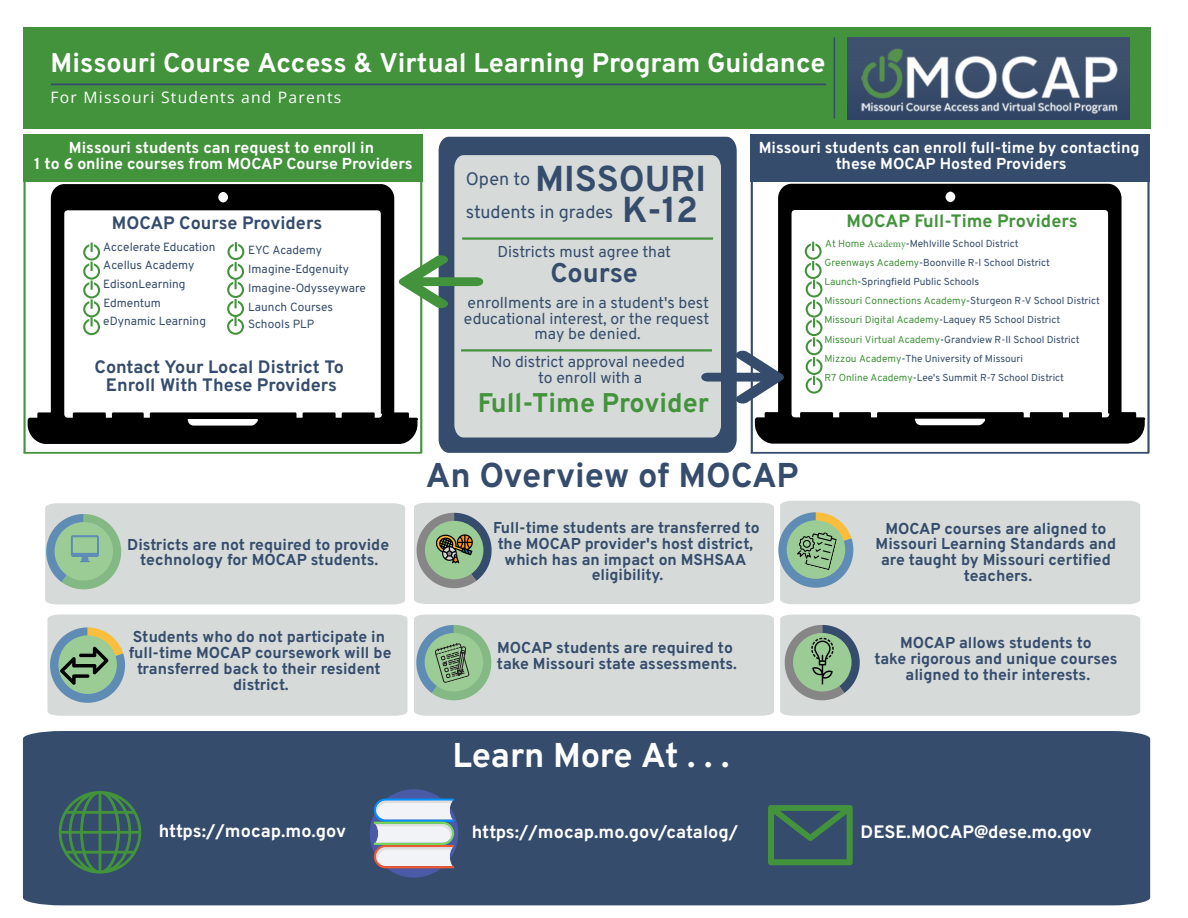
<style>
.page{position:relative;width:1188px;height:918px;background:#fff}
.page>*{position:absolute;margin:0;border:0;box-sizing:border-box;transform-origin:0 0}
.t1{font:700 36px "Overpass";color:#354c6d}
.t2{font:700 34.4px "Overpass";letter-spacing:-.005em;color:#354c6d}
.t3{font:700 34.4px "Overpass";letter-spacing:-.01em;color:#fff}
.t4{font:700 27px "Overpass";color:#fff}
.t5{font:700 27px "Overpass";color:#43933c}
.t6{font:700 27px "Overpass";letter-spacing:-.005em;color:#354c6d}
.t7{font:700 18px "Overpass";letter-spacing:-.005em;color:#fff}
.t8{font:700 18px/18px "Overpass";color:#354c6d;text-align:center}
.t9{font:700 18px "Overpass";color:#43933c}
.t10{font:18px "Overpass";color:#354c6d}
.t11{font:700 15.85px/15.8px "Overpass";color:#fff;text-align:center}
.t12{font:700 15.75px/15.8px "Overpass";color:#354c6d;text-align:center}
.t13{font:15.75px/15.8px "Overpass";color:#354c6d;text-align:center}
.t14{font:15.75px "Open Sans";letter-spacing:.075em;color:#fff}
.t15{font:11.85px/18.7px "Overpass";color:#354c6d}
.t16{font:10.1px/19.1px "Overpass";color:#354c6d}
.s1{color:#43933c}
.s2{font-family:"Minion Pro";color:#43933c}
.s3{color:#084480}
</style>
<div class="page">
<svg style="left:755px;top:184px;width:390px;height:260px"></svg>
<div style="left:23px;top:27px;width:1127px;height:102px;background:#43933c"></div>
<img style="left:848px;top:37px;width:281px;height:83px">
<hr style="left:51px;top:83px;width:775px;height:2px;background:#354c6d">
<hr style="left:834px;top:37px;width:1px;height:81px;background:#354c6d">
<div style="left:23px;top:134px;width:400px;height:48px;background:#43933c"></div>
<svg style="left:28px;top:184px;width:390px;height:260px"></svg>
<svg style="left:83px;top:243px;width:17px;height:92px"></svg>
<svg style="left:227px;top:242px;width:17px;height:93px"></svg>
<hr style="left:23px;top:452px;width:399px;height:2px;background:#43933c">
<hr style="left:23px;top:177px;width:3px;height:276px;background:#43933c">
<hr style="left:420px;top:177px;width:2px;height:276px;background:#43933c">
<div style="left:439px;top:137px;width:298px;height:316px;background:#354c6d"></div>
<div style="left:751px;top:134px;width:399px;height:48px;background:#354c6d"></div>
<hr style="left:751px;top:452px;width:398px;height:2px;background:#354c6d">
<hr style="left:751px;top:177px;width:2px;height:276px;background:#354c6d">
<hr style="left:1147px;top:177px;width:3px;height:276px;background:#354c6d">
<svg style="left:805px;top:242px;width:18px;height:152px"></svg>
<div style="left:454px;top:155px;width:267px;height:283px;background:#d6dad8"></div>
<hr style="left:462px;top:237px;width:251px;height:3px;background:#43933c">
<hr style="left:461px;top:349px;width:251px;height:3px;background:#43933c">
<svg style="left:398px;top:255px;width:85px;height:54px"></svg>
<svg style="left:701px;top:350px;width:84px;height:54px"></svg>
<svg style="left:45px;top:503px;width:360px;height:101px;background:#ccd6d0"></svg>
<svg style="left:414px;top:501px;width:726px;height:103px;background:#ccd3cf"></svg>
<svg style="left:414px;top:614px;width:360px;height:102px;background:#ccd4cf"></svg>
<svg style="left:48px;top:615px;width:360px;height:101px;background:#cad2ce"></svg>
<svg style="left:780px;top:614px;width:360px;height:102px;background:#cbd2ce"></svg>
<div style="left:23px;top:731px;width:1127px;height:174px;background:#354c6d"></div>
<svg style="left:59px;top:791px;width:82px;height:83px;background:#39645b"></svg>
<svg style="left:370px;top:789px;width:88px;height:89px"></svg>
<svg style="left:768px;top:805px;width:85px;height:60px;background:#3a6859"></svg>
<p class="t4" style="left:51px;top:48px;width:776px">Missouri Course Access &amp; Virtual Learning Program Guidance</p>
<p class="t14" style="left:51px;top:87px;width:292px">For Missouri Students and Parents</p>
<p class="t11" style="left:69px;top:141px;width:307px">Missouri students can request to enroll in</p>
<p class="t11" style="left:34px;top:157px;width:380px">1 to 6 online courses from MOCAP Course Providers</p>
<p class="t11" style="left:759px;top:142px;width:382px">Missouri students can enroll full-time by contacting these MOCAP Hosted Providers</p>
<p class="t10" style="left:466px;top:169px;width:66px">Open to</p>
<p class="t1" style="left:535px;top:159px;width:172px">MISSOURI</p>
<p class="t10" style="left:466px;top:202px;width:149px">students in grades</p>
<p class="t1" style="left:622px;top:190px;width:78px">K-12</p>
<p class="t13" style="left:498px;top:245px;width:175px">Districts must agree that</p>
<p class="t13" style="left:464px;top:296px;width:247px">enrollments are in a student's best educational interest, or the request may be denied.</p>
<p class="t9" style="left:847px;top:212px;width:233px">MOCAP Full-Time Providers</p>
<p class="t16" style="left:824px;top:235px;width:277px"><span class="s1">At Home</span> <span class="s2">Academy</span><span class="s3">-</span>Mehlville School District<br><span class="s1">Greenways Academy</span><span class="s3">-</span>Boonville R-I School District <span class="s1">Launch</span><span class="s3">-</span>Springfield Public Schools<br><span class="s1">Missouri Connections Academy</span><span class="s3">-</span>Sturgeon R-V School District <span class="s1">Missouri Digital Academy</span><span class="s3">-</span>Laquey R5 School District <span class="s1">Missouri Virtual Academy</span><span class="s3">-</span>Grandview R-II School District <span class="s1">Mizzou Academy</span><span class="s3">-</span>The University of Missouri<br><span class="s1">R7 Online Academy</span><span class="s3">-</span>Lee's Summit R-7 School District</p>
<p class="t8" style="left:112px;top:215px;width:212px">MOCAP Course Providers</p>
<p class="t15" style="left:103px;top:238px;width:114px">Accelerate Education<br>Acellus Academy<br>EdisonLearning<br>Edmentum eDynamic Learning</p>
<p class="t15" style="left:248px;top:241px;width:75px">EYC Academy</p>
<p class="t6" style="left:550px;top:258px;width:89px">Course</p>
<p class="t15" style="left:248px;top:261px;width:102px">Imagine-Edgenuity</p>
<p class="t15" style="left:248px;top:279px;width:119px">Imagine-Odysseyware</p>
<p class="t15" style="left:248px;top:298px;width:86px">Launch Courses</p>
<p class="t15" style="left:248px;top:316px;width:68px">Schools PLP</p>
<p class="t13" style="left:491px;top:355px;width:195px">No district approval needed</p>
<p class="t13" style="left:538px;top:371px;width:106px">to enroll with a</p>
<p class="t5" style="left:478px;top:388px;width:233px">Full-Time Provider</p>
<p class="t8" style="left:95px;top:360px;width:251px">Contact Your Local District To<br>Enroll With These Providers</p>
<p class="t12" style="left:127px;top:538px;width:263px">Districts are not required to provide technology for MOCAP students.</p>
<p class="t2" style="left:426px;top:456px;width:374px">An Overview of MOCAP</p>
<p class="t12" style="left:493px;top:521px;width:268px">Full-time students are transferred to the MOCAP provider's host district, which has an impact on MSHSAA eligibility.</p>
<p class="t12" style="left:876px;top:522px;width:242px">MOCAP courses are aligned to<br>Missouri Learning Standards and are taught by Missouri certified teachers.</p>
<p class="t12" style="left:129px;top:631px;width:264px">Students who do not participate in full-time MOCAP coursework will be transferred back to their resident district.</p>
<p class="t12" style="left:874px;top:637px;width:245px">MOCAP allows students to<br>take rigorous and unique courses aligned to their interests.</p>
<p class="t12" style="left:497px;top:641px;width:242px;text-align:left">MOCAP students are required to take Missouri state assessments.</p>
<p class="t3" style="left:452px;top:737px;width:279px">Learn More At . . .</p>
<p class="t7" style="left:159px;top:821px;width:189px">https://mocap.mo.gov</p>
<p class="t7" style="left:472px;top:822px;width:268px">https://mocap.mo.gov/catalog/</p>
<p class="t7" style="left:861px;top:822px;width:233px">DESE.MOCAP@dese.mo.gov</p>
</div>
